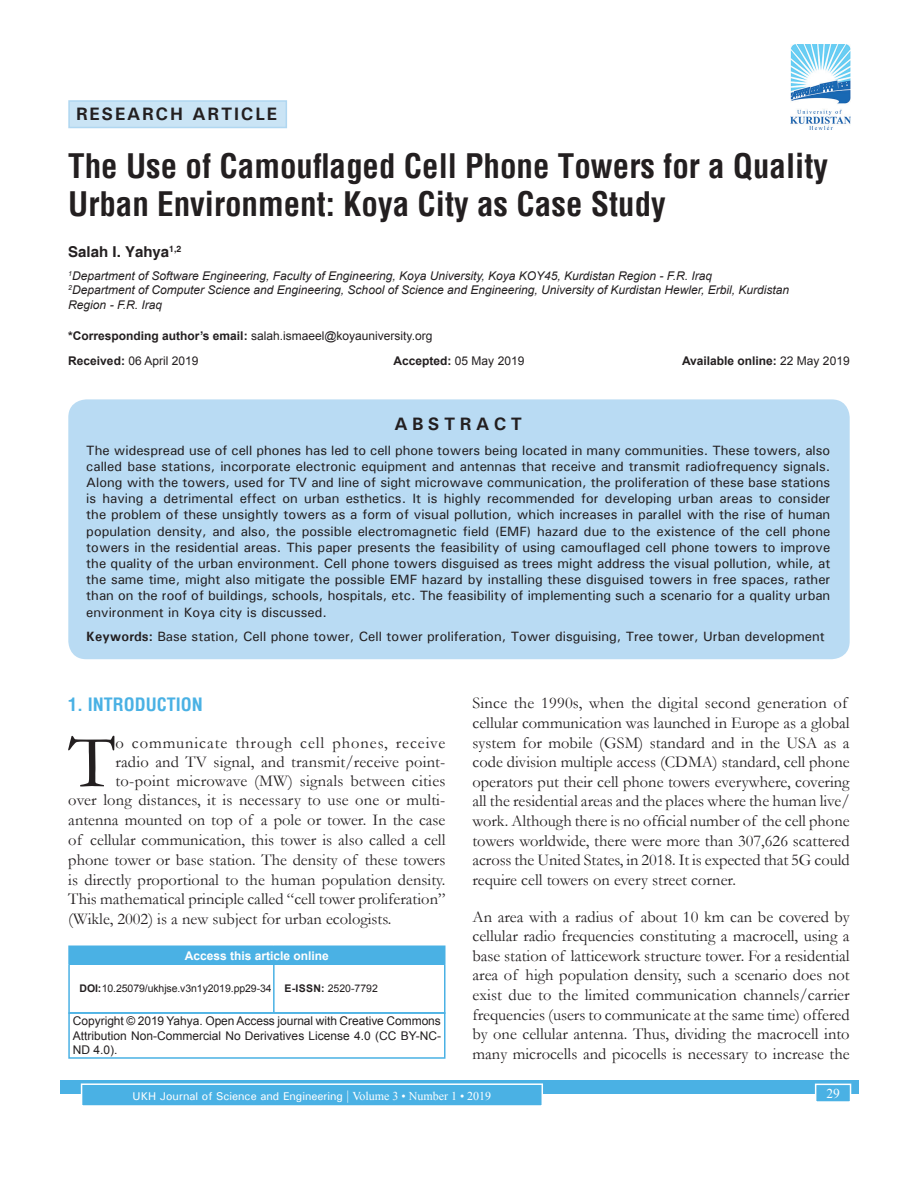
<style>
.page{position:relative;width:918px;height:1188px;background:#fff}
.page>*{position:absolute;margin:0;border:0;box-sizing:border-box;transform-origin:0 0}
.DropCaps{font:76.65px "Garamond";color:#231f20}
.AT{font:700 condensed 33px/37.5px "Helvetica";color:#231f20}
.AH{font:700 18px "Univers";letter-spacing:.1em;color:#231f20}
.t1{font:700 condensed 18px "Helvetica";color:#4ab1e4}
.ABSH{font:700 18px "Univers";letter-spacing:.25em;color:#231f20}
.TX{font:16.5px/19.6px "Garamond";color:#231f20}
.DropCaps-2{font:16.5px "Garamond";color:#231f20}
.DropCaps-3{font:16.5px "Garamond";letter-spacing:.055em;color:#231f20}
.AU{font:700 15px "Helvetica";color:#231f20}
.ABS{font:500 13.5px/16.2px "Univers";color:#231f20;text-align:justify}
.KWD{font:500 13.5px "Univers";color:#231f20}
.Folio{font:13.5px "Times New Roman";color:#fff}
.AFF{font:italic 12px/14.4px "Arial";color:#231f20}
.COPYRT{font:12px/14.4px "Arial";color:#231f20;text-align:justify}
.ADD{font:12px "Arial";color:#231f20}
.HIS{font:700 12px "Arial";color:#231f20}
.ATAO{font:700 12px "Arial";color:#fff}
.HIS-2{font:12px "Arial";color:#231f20}
.t2{font:500 11.25px "Univers";color:#fff}
.WEB{font:10.5px "Arial";letter-spacing:-.01em;color:#231f20}
.s1{font-weight:700}
.s2{font-weight:400}
.s3{font-family:"Times New Roman";font-weight:400;font-size:13.5px}
.s4{font-family:"Times New Roman";font-weight:400;font-size:12px}
</style>
<div class="page">
<div style="left:60px;top:1080px;width:798px;height:13px;background:#4ab1e4"></div>
<div style="left:82px;top:1084px;width:460px;height:22px;background:#4ab1e4"></div>
<div style="left:81px;top:1083px;width:462px;height:24px;border:2px solid #fff"></div>
<div style="left:816px;top:1084px;width:35px;height:18px;background:#4ab1e4"></div>
<div style="left:815px;top:1084px;width:36px;height:19px;border:2px solid #fff"></div>
<div style="left:68px;top:399px;width:782px;height:260px;background:#b9dbf3;border-radius:18px"></div>
<img style="left:790px;top:44px;width:60px;height:85px">
<div style="left:69px;top:946px;width:376px;height:19px;background:#4ab1e4"></div>
<hr style="left:68px;top:946px;width:206px;height:1px;background:#4ab1e4">
<svg style="left:68px;top:947px;width:1px;height:18px"></svg>
<hr style="left:274px;top:946px;width:172px;height:1px;background:#4ab1e4">
<svg style="left:445px;top:947px;width:1px;height:18px"></svg>
<hr style="left:68px;top:965px;width:2px;height:47px;background:#4ab1e4">
<hr style="left:273px;top:965px;width:2px;height:47px;background:#4ab1e4">
<hr style="left:444px;top:965px;width:2px;height:47px;background:#4ab1e4">
<div style="left:68px;top:1012px;width:378px;height:47px;border:2px solid #4ab1e4"></div>
<div style="left:69px;top:101px;width:217px;height:27px;background:#cae4f5"></div>
<div style="left:68px;top:100px;width:219px;height:28px;border:2px solid #b0d7f1"></div>
<p class="AH" style="left:76px;top:103px;width:202px">RESEARCH ARTICLE</p>
<p class="AT" style="left:68px;top:147px;width:761px">The Use of Camouflaged Cell Phone Towers for a Quality<br>Urban Environment: Koya City as Case Study</p>
<p class="AU" style="left:68px;top:243px;width:115px">Salah I. Yahya<sup>1,2</sup></p>
<p class="AFF" style="left:68px;top:269px;width:645px"><sup>1</sup>Department of Software Engineering, Faculty of Engineering, Koya University, Koya KOY45, Kurdistan Region - F.R. Iraq</p>
<p class="AFF" style="left:68px;top:283px;width:722px"><sup>2</sup>Department of Computer Science and Engineering, School of Science and Engineering, University of Kurdistan Hewler, Erbil, Kurdistan<br>Region - F.R. Iraq</p>
<p class="ADD" style="left:68px;top:328px;width:366px"><span class="s1">*Corresponding author’s email:</span> salah.ismaeel@koyauniversity.org</p>
<p class="HIS-2" style="left:68px;top:353px;width:132px"><span class="s1">Received:</span> 06 April 2019</p>
<p class="HIS" style="left:394px;top:353px;width:132px">Accepted: <span class="s2">05 May 2019</span></p>
<p class="HIS" style="left:682px;top:353px;width:169px">Available online: <span class="s2">22 May 2019</span></p>
<p class="ABSH" style="left:394px;top:412px;width:129px">ABSTRACT</p>
<p class="ABS" style="left:86px;top:441px;width:746px">The widespread use of cell phones has led to cell phone towers being located in many communities. These towers, also called base stations, incorporate electronic equipment and antennas that receive and transmit radiofrequency signals.<br>Along with the towers, used for TV and line of sight microwave communication, the proliferation of these base stations is having a detrimental effect on urban esthetics. It is highly recommended for developing urban areas to consider the problem of these unsightly towers as a form of visual pollution, which increases in parallel with the rise of human population density, and also, the possible electromagnetic field (EMF) hazard due to the existence of the cell phone towers in the residential areas. This paper presents the feasibility of using camouflaged cell phone towers to improve the quality of the urban environment. Cell phone towers disguised as trees might address the visual pollution, while, at the same time, might also mitigate the possible EMF hazard by installing these disguised towers in free spaces, rather than on the roof of buildings, schools, hospitals, etc. The feasibility of implementing such a scenario for a quality urban environment in Koya city is discussed.</p>
<p class="KWD" style="left:86px;top:628px;width:740px"><span class="s1">Keywords:</span> Base station, Cell phone tower, Cell tower proliferation, Tower disguising, Tree tower, Urban development</p>
<h1 class="t1" style="left:68px;top:693px;width:136px">1. INTRODUCTION</h1>
<p class="DropCaps" style="left:68px;top:710px;width:49px">T</p>
<p class="DropCaps-3" style="left:115px;top:732px;width:332px">o communicate through cell phones, receive</p>
<p class="DropCaps-2" style="left:115px;top:751px;width:332px">radio and TV signal, and transmit/receive point-</p>
<p class="DropCaps-2" style="left:115px;top:769px;width:332px">to-point microwave (MW) signals between cities</p>
<p class="DropCaps-2" style="left:68px;top:789px;width:379px">over long distances, it is necessary to use one or multi-</p>
<p class="DropCaps-2" style="left:68px;top:809px;width:379px">antenna mounted on top of a pole or tower. In the case</p>
<p class="DropCaps-2" style="left:68px;top:829px;width:379px">of cellular communication, this tower is also called a cell</p>
<p class="DropCaps-2" style="left:68px;top:849px;width:379px">phone tower or base station. The density of these towers</p>
<p class="DropCaps-2" style="left:68px;top:868px;width:379px">is directly proportional to the human population density.</p>
<p class="DropCaps-2" style="left:68px;top:888px;width:379px">This mathematical principle called “cell tower proliferation”</p>
<p class="DropCaps-2" style="left:68px;top:908px;width:325px">(Wikle, 2002) is a new subject for urban ecologists.</p>
<p class="ATAO" style="left:185px;top:948px;width:146px">Access this article online</p>
<p class="WEB" style="left:80px;top:982px;width:194px"><span class="s1">DOI:</span>10.25079/ukhjse.v3n1y2019.pp29-34</p>
<p class="WEB" style="left:285px;top:982px;width:95px"><span class="s1">E-ISSN:</span> 2520-7792</p>
<p class="COPYRT" style="left:73px;top:1014px;width:370px">Copyright © 2019 Yahya. Open Access journal with Creative Commons Attribution Non-Commercial No Derivatives License 4.0 (CC BY-NC-ND 4.0).</p>
<p class="TX" style="left:472px;top:693px;width:379px">Since the 1990s, when the digital second generation of cellular communication was launched in Europe as a global system for mobile (GSM) standard and in the USA as a code division multiple access (CDMA) standard, cell phone operators put their cell phone towers everywhere, covering all the residential areas and the places where the human live/ work. Although there is no official number of the cell phone towers worldwide, there were more than 307,626 scattered across the United States, in 2018. It is expected that 5G could require cell towers on every street corner.</p>
<p class="TX" style="left:472px;top:906px;width:379px;text-align:justify">An area with a radius of about 10 km can be covered by cellular radio frequencies constituting a macrocell, using a base station of latticework structure tower. For a residential area of high population density, such a scenario does not exist due to the limited communication channels/carrier frequencies (users to communicate at the same time) offered by one cellular antenna. Thus, dividing the macrocell into many microcells and picocells is necessary to increase the</p>
<p class="t2" style="left:133px;top:1089px;width:360px">UKH Journal of Science and Engineering <span class="s3">|</span> <span class="s4">Volume 3 • Number 1 • 2019</span></p>
<p class="Folio" style="left:826px;top:1084px;width:15px">29</p>
</div>
